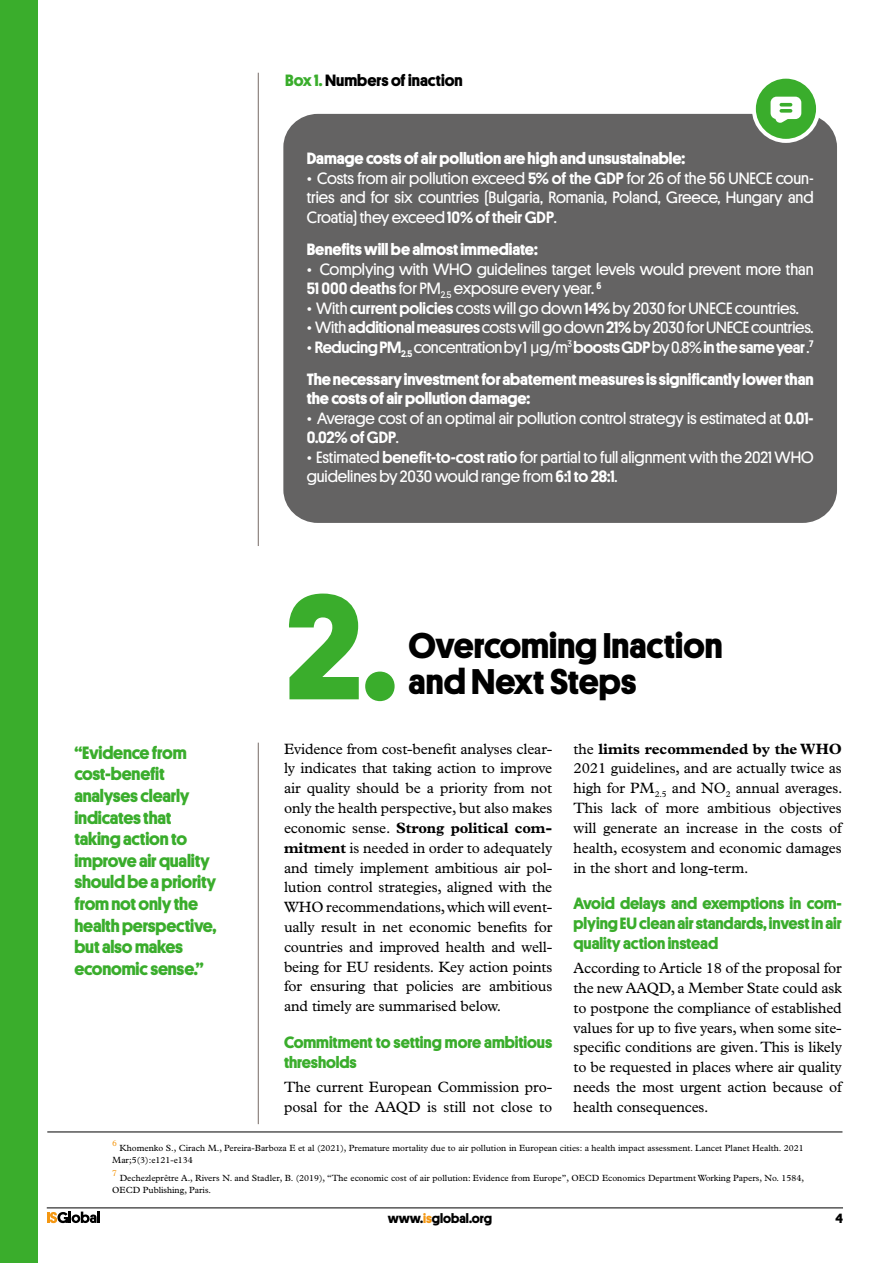
<style>
.page{position:relative;width:893px;height:1263px;background:#fff}
.page>*{position:absolute;margin:0;border:0;box-sizing:border-box;transform-origin:0 0}
.t1{font:700 150px "Platform";color:#3aad2c}
.t2{font:700 36px "Platform";color:#000}
.t3{font:700 18px/21.6px "Platform";letter-spacing:-.01em;color:#3aad2c}
.t4{font:16.5px/19.5px "Platform";letter-spacing:-.005em;color:#fff}
.t5{font:700 16.5px/19.5px "Platform";letter-spacing:-.005em;color:#fff}
.text_base{font:700 16.5px/19.8px "Platform";letter-spacing:-.005em;color:#3aad2c}
.t6{font:500 16.5px "Platform";letter-spacing:-.02em;color:#fff}
.text_base-2{font:700 16.5px "Platform";color:#000}
.text_base-3{font:15px/19.8px "Plantin";letter-spacing:-.005em;color:#000;text-align:justify}
.t7{font:700 13.5px "Platform";color:#000}
.leyendas{font:9px/11.2px "Plantin";color:#000}
.leyendas-2{font:8.7px "Plantin";color:#f49712}
.s1{color:#3aad2c}
.s2{font-family:"Plantin";font-size:15px}
.s3{font-weight:500}
.s4{font-family:"Plantin";font-weight:400;font-size:15px}
.s5{font-weight:400}
.s6{font-family:"Arial";font-weight:400}
.s7{font-weight:700}
.s8{color:#f49712}
</style>
<div class="page">
<svg style="left:47px;top:1211px;width:53px;height:12px"></svg>
<hr style="left:47px;top:1207px;width:796px;height:1px;background:#000">
<div style="left:0;top:0;width:37px;height:1262px;background:#3aad2c"></div>
<hr style="left:258px;top:743px;width:1px;height:381px;background:#867b77">
<div style="left:283px;top:113px;width:554px;height:410px;background:#646363"></div>
<svg style="left:752px;top:78px;width:68px;height:65px"></svg>
<hr style="left:258px;top:73px;width:1px;height:473px;background:#867b77">
<hr style="left:47px;top:1132px;width:795px;height:1px;background:#000">
<p class="text_base-2" style="left:285px;top:68px;width:179px"><span class="s1">Box 1.</span>Numbers of inaction</p>
<p class="t5" style="left:307px;top:148px;width:380px">Damage costs of air pollution are high and unsustainable:</p>
<p class="t4" style="left:307px;top:167px;width:508px;text-align:justify"><span class="s2">•</span> Costs from air pollution exceed <span class="s3">5% of the GDP</span> for 26 of the 56 UNECE coun&shy;tries and for six countries (Bulgaria, Romania, Poland, Greece, Hungary and Croatia) they exceed<span class="s3">10% of their GDP</span>.</p>
<p class="t5" style="left:307px;top:239px;width:233px">Benefits will be almost immediate:</p>
<p class="t4" style="left:307px;top:258px;width:508px"><span class="s2">•</span> Complying with WHO guidelines target levels would prevent more than<br><span class="s3">51 000 deaths</span> for PM<sub>2.5</sub> exposure every year. <sup>6</sup></p>
<p class="t4" style="left:307px;top:297px;width:494px"><span class="s2">•</span> With <span class="s3">current policies</span> costs will go down <span class="s3">14%</span> by 2030 for UNECE countries.</p>
<p class="t4" style="left:307px;top:317px;width:508px"><span class="s2">•</span> With <span class="s3">additional measures</span> costs will go down <span class="s3">21%</span> by 2030 for UNECE countries.</p>
<p class="t6" style="left:307px;top:335px;width:508px"><span class="s4">•</span> Reducing PM<sub>2.5</sub> <span class="s5">concentration by 1</span> <span class="s6">µ</span><span class="s5">g/m</span><sup>3</sup> boosts GDP <span class="s5">by 0.8%</span> in the same year <span class="s5">.</span><sup>7</sup></p>
<p class="t5" style="left:307px;top:368px;width:508px">The necessary investment for abatement measures is significantly lower than the costs of air pollution damage:</p>
<p class="t4" style="left:307px;top:407px;width:508px"><span class="s2">•</span> Average cost of an optimal air pollution control strategy is estimated at <span class="s3">0.01-<br>0.02% of GDP</span>.</p>
<p class="t4" style="left:307px;top:446px;width:508px"><span class="s2">•</span> Estimated <span class="s3">benefit-to-cost ratio</span> for partial to full alignment with the 2021 WHO guidelines by 2030 would range from <span class="s3">6:1 to 28:1</span>.</p>
<p class="t3" style="left:74px;top:741px;width:144px">“Evidence from cost-benefit analyses clearly indicates that taking action to improve air quality should be a priority from not only the health perspective, but also makes economic sense.”</p>
<p class="t1" style="left:285px;top:538px;width:113px">2.</p>
<p class="t2" style="left:409px;top:619px;width:316px">Overcoming Inaction</p>
<p class="t2" style="left:409px;top:655px;width:229px">and Next Steps</p>
<p class="text_base-3" style="left:284px;top:738px;width:270px">Evidence from cost-benefit analyses clear&shy;ly indicates that taking action to improve air quality should be a priority from not only the health perspective, but also makes economic sense. <span class="s7">Strong political com&shy;mitment</span> is needed in order to adequately and timely implement ambitious air pol&shy;lution control strategies, aligned with the WHO recommendations, which will event&shy;ually result in net economic benefits for countries and improved health and well&shy;being for EU residents. Key action points for ensuring that policies are ambitious and timely are summarised below.</p>
<p class="text_base" style="left:284px;top:1031px;width:270px">Commitment to setting more ambitious thresholds</p>
<p class="text_base-3" style="left:284px;top:1077px;width:270px">The current European Commission pro&shy;posal for the AAQD is still not close to</p>
<p class="text_base-3" style="left:574px;top:738px;width:270px">the <span class="s7">limits recommended by the WHO </span>2021 guidelines, and are actually twice as high for PM<sub>2.5</sub> and NO<sub>2</sub> annual averages.<br>This lack of more ambitious objectives will generate an increase in the costs of health, ecosystem and economic damages in the short and long-term.</p>
<p class="text_base" style="left:574px;top:893px;width:270px;text-align:justify">Avoid delays and exemptions in com&shy;plying EU clean air standards, invest in air quality action instead</p>
<p class="text_base-3" style="left:574px;top:958px;width:270px">According to Article 18 of the proposal for the new AAQD, a Member State could ask to postpone the compliance of established values for up to five years, when some site&shy;specific conditions are given. This is likely to be requested in places where air quality needs the most urgent action because of health consequences.</p>
<p class="leyendas-2" style="left:112px;top:1138px;width:6px">6</p>
<p class="leyendas" style="left:112px;top:1143px;width:693px;text-indent:7px">Khomenko S., Cirach M., Pereira-Barboza E et al (2021), Premature mortality due to air pollution in European cities: a health impact assessment. Lancet Planet Health. 2021<br>Mar;5(3):e121-e134</p>
<p class="leyendas-2" style="left:112px;top:1168px;width:6px">7</p>
<p class="leyendas" style="left:112px;top:1173px;width:693px;text-indent:7px">Dechezleprêtre A., Rivers N. and Stadler, B. (2019), “The economic cost of air pollution: Evidence from Europe”, OECD Economics Department Working Papers, No. 1584,<br>OECD Publishing, Paris.</p>
<p class="t7" style="left:388px;top:1208px;width:106px">www.<span class="s8">is</span>global.org</p>
<p class="t7" style="left:835px;top:1208px;width:9px">4</p>
</div>
